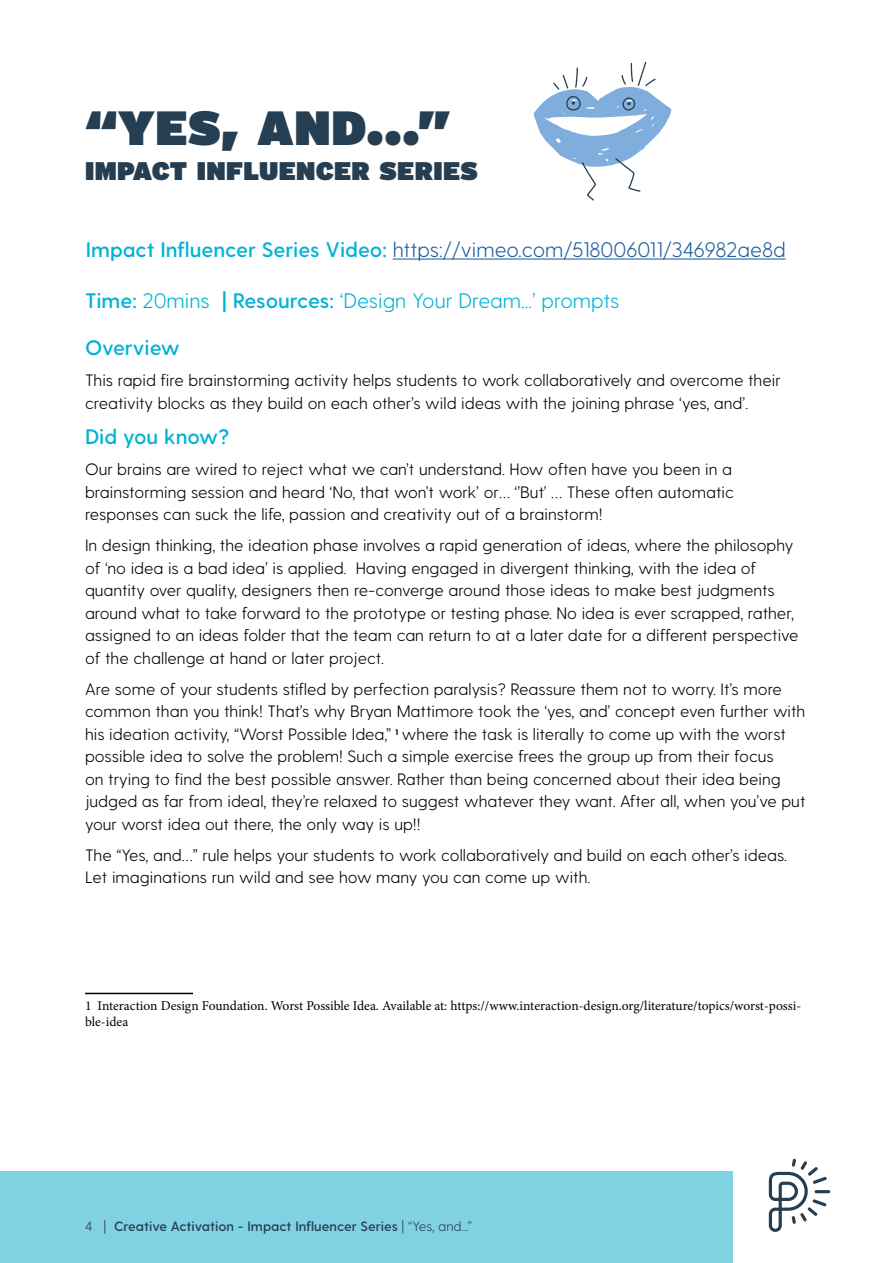
<style>
.page{position:relative;width:893px;height:1263px;background:#fff}
.page>*{position:absolute;margin:0;border:0;box-sizing:border-box;transform-origin:0 0}
.t1{font:900 48px "Interstate";letter-spacing:.015em;color:#253e51}
.t2{font:900 25.5px "Interstate";letter-spacing:.015em;color:#253e51}
.t3{font:300 21px "Greycliff CF";color:#215e9e}
.t4{font:300 21px "Greycliff CF";color:#00b2d4}
.t5{font:600 21px "Greycliff CF";color:#00b2d5}
.t6{font:300 16.5px/22.5px "Greycliff CF";color:#000}
.t7{font:13.5px/16.2px "Minion Pro";color:#000}
.t8{font:600 13.5px "Greycliff CF";color:#253e51}
.s1{font-weight:600;color:#00b2d5}
.s2{font-weight:600}
.s3{font-weight:300}
</style>
<div class="page">
<div style="left:0;top:1171px;width:733px;height:92px;background:#80d2e2"></div>
<hr style="left:85px;top:993px;width:108px;height:1px;background:#000">
<hr style="left:393px;top:258px;width:393px;height:2px;background:#215e9e">
<svg style="left:533px;top:61px;width:138px;height:140px"></svg>
<hr style="left:815px;top:1190px;width:15px;height:3px;background:#253e51;border-radius:2px">
<svg style="left:769px;top:1159px;width:58px;height:73px"></svg>
<h1 class="t1" style="left:85px;top:98px;width:367px">“YES, AND...”</h1>
<h2 class="t2" style="left:85px;top:155px;width:394px">IMPACT INFLUENCER SERIES</h2>
<p class="t3" style="left:86px;top:237px;width:701px"><span class="s1">Impact Influencer Series Video:</span> https://vimeo.com/518006011/346982ae8d</p>
<p class="t4" style="left:85px;top:288px;width:536px"><span class="s2">Time:</span> 20mins <span class="s2">| Resources:</span> ‘Design Your Dream...’ prompts</p>
<p class="t5" style="left:85px;top:336px;width:96px">Overview</p>
<p class="t6" style="left:85px;top:369px;width:697px">This rapid fire brainstorming activity helps students to work collaboratively and overcome their creativity blocks as they build on each other’s wild ideas with the joining phrase ‘yes, and’.</p>
<p class="t5" style="left:85px;top:424px;width:146px">Did you know?</p>
<p class="t6" style="left:85px;top:458px;width:650px;text-align:justify">Our brains are wired to reject what we can’t understand. How often have you been in a brainstorming session and heard ‘No, that won’t work’ or… ‘’But’ … These often automatic responses can suck the life, passion and creativity out of a brainstorm!</p>
<p class="t6" style="left:85px;top:534px;width:715px">In design thinking, the ideation phase involves a rapid generation of ideas, where the philosophy of ‘no idea is a bad idea’ is applied. Having engaged in divergent thinking, with the idea of quantity over quality, designers then re-converge around those ideas to make best judgments around what to take forward to the prototype or testing phase. No idea is ever scrapped, rather, assigned to an ideas folder that the team can return to at a later date for a different perspective of the challenge at hand or later project.</p>
<p class="t6" style="left:85px;top:678px;width:722px">Are some of your students stifled by perfection paralysis? Reassure them not to worry. It’s more common than you think! That’s why Bryan Mattimore took the ‘yes, and’ concept even further with his ideation activity, “Worst Possible Idea,” <sup>1</sup> where the task is literally to come up with the worst possible idea to solve the problem! Such a simple exercise frees the group up from their focus<br>on trying to find the best possible answer. Rather than being concerned about their idea being judged as far from ideal, they’re relaxed to suggest whatever they want. After all, when you’ve put your worst idea out there, the only way is up!!</p>
<p class="t6" style="left:85px;top:844px;width:703px">The “Yes, and…” rule helps your students to work collaboratively and build on each other’s ideas.<br>Let imaginations run wild and see how many you can come up with.</p>
<p class="t7" style="left:85px;top:997px;width:718px">1 Interaction Design Foundation. Worst Possible Idea. Available at: https://www.interaction-design.org/literature/topics/worst-possi&shy;ble-idea</p>
<p class="t8" style="left:85px;top:1218px;width:388px"><span class="s3">4 |</span> Creative Activation - Impact Influencer Series <span class="s3">| “Yes, and...”</span></p>
</div>
